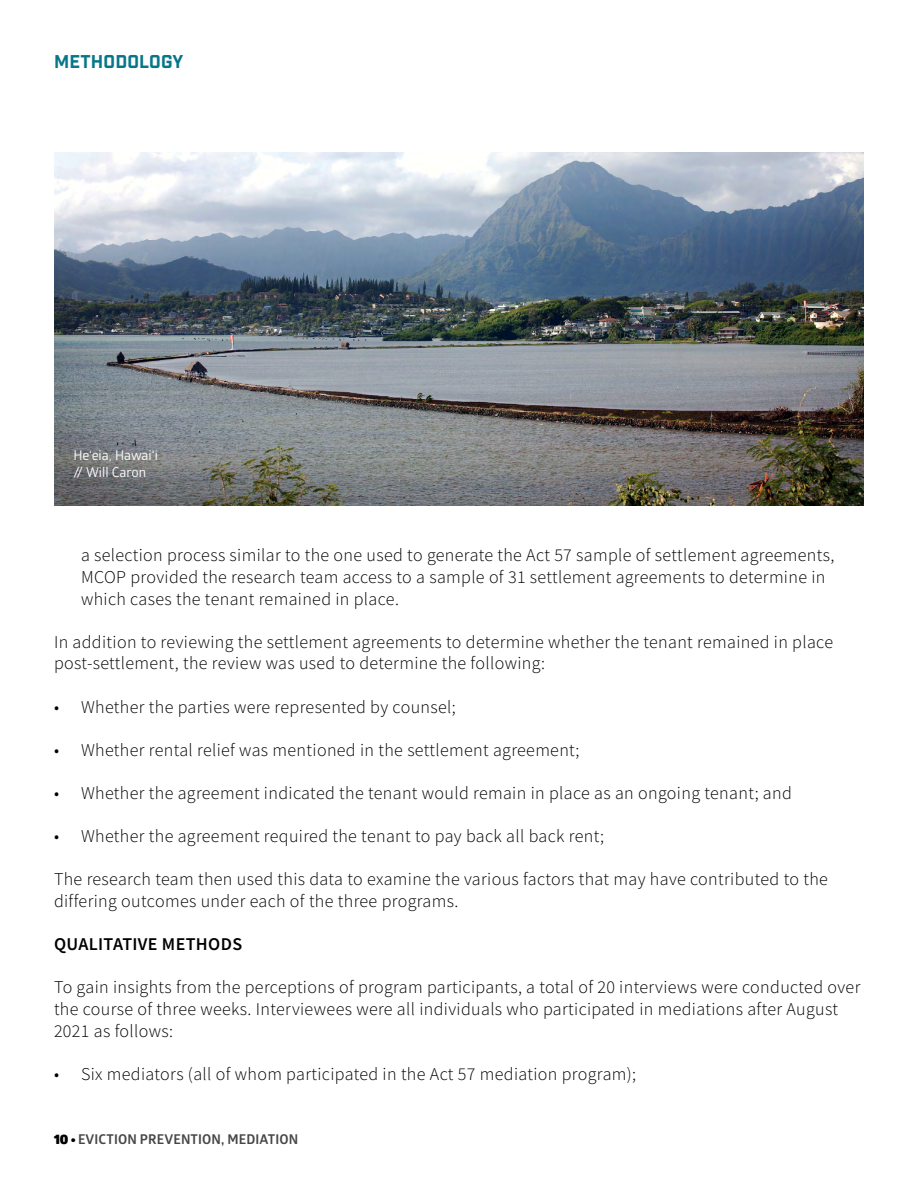
<style>
.page{position:relative;width:918px;height:1188px;background:#fff}
.page>*{position:absolute;margin:0;border:0;box-sizing:border-box;transform-origin:0 0}
.t1{font:300 18px/21.6px "Source Sans Pro";letter-spacing:.02em;color:#000}
.t2{font:600 18px "Source Sans Pro";letter-spacing:.02em;color:#000}
.t3{font:18px "Industry Inc Base";letter-spacing:.01em;color:#07768a}
.t4{font:700 13.5px "Glober";letter-spacing:.01em;color:#464646}
.t5{font:13.5px/16.2px "Glober";color:#fff}
.s1{font-weight:900;color:#000}
</style>
<div class="page">
<img style="left:54px;top:152px;width:810px;height:353px">
<p class="t3" style="left:54px;top:50px;width:131px">METHODOLOGY</p>
<p class="t5" style="left:73px;top:447px;width:86px">He‘eia, Hawai‘i // Will Caron</p>
<p class="t1" style="left:81px;top:545px;width:755px">a selection process similar to the one used to generate the Act 57 sample of settlement agreements,<br>MCOP provided the research team access to a sample of 31 settlement agreements to determine in which cases the tenant remained in place.</p>
<p class="t1" style="left:54px;top:631px;width:781px">In addition to reviewing the settlement agreements to determine whether the tenant remained in place post-settlement, the review was used to determine the following:</p>
<p class="t1" style="left:54px;top:696px;width:403px">• Whether the parties were represented by counsel;</p>
<p class="t1" style="left:54px;top:739px;width:527px">• Whether rental relief was mentioned in the settlement agreement;</p>
<p class="t1" style="left:54px;top:782px;width:739px">• Whether the agreement indicated the tenant would remain in place as an ongoing tenant; and</p>
<p class="t1" style="left:54px;top:826px;width:552px">• Whether the agreement required the tenant to pay back all back rent;</p>
<p class="t1" style="left:54px;top:869px;width:775px">The research team then used this data to examine the various factors that may have contributed to the differing outcomes under each of the three programs.</p>
<p class="t2" style="left:54px;top:932px;width:190px">QUALITATIVE METHODS</p>
<p class="t1" style="left:54px;top:977px;width:808px">To gain insights from the perceptions of program participants, a total of 20 interviews were conducted over the course of three weeks. Interviewees were all individuals who participated in mediations after August<br>2021 as follows:</p>
<p class="t1" style="left:54px;top:1063px;width:584px">• Six mediators (all of whom participated in the Act 57 mediation program);</p>
<p class="t4" style="left:54px;top:1130px;width:246px"><span class="s1">10 •</span> EVICTION PREVENTION, MEDIATION</p>
</div>
